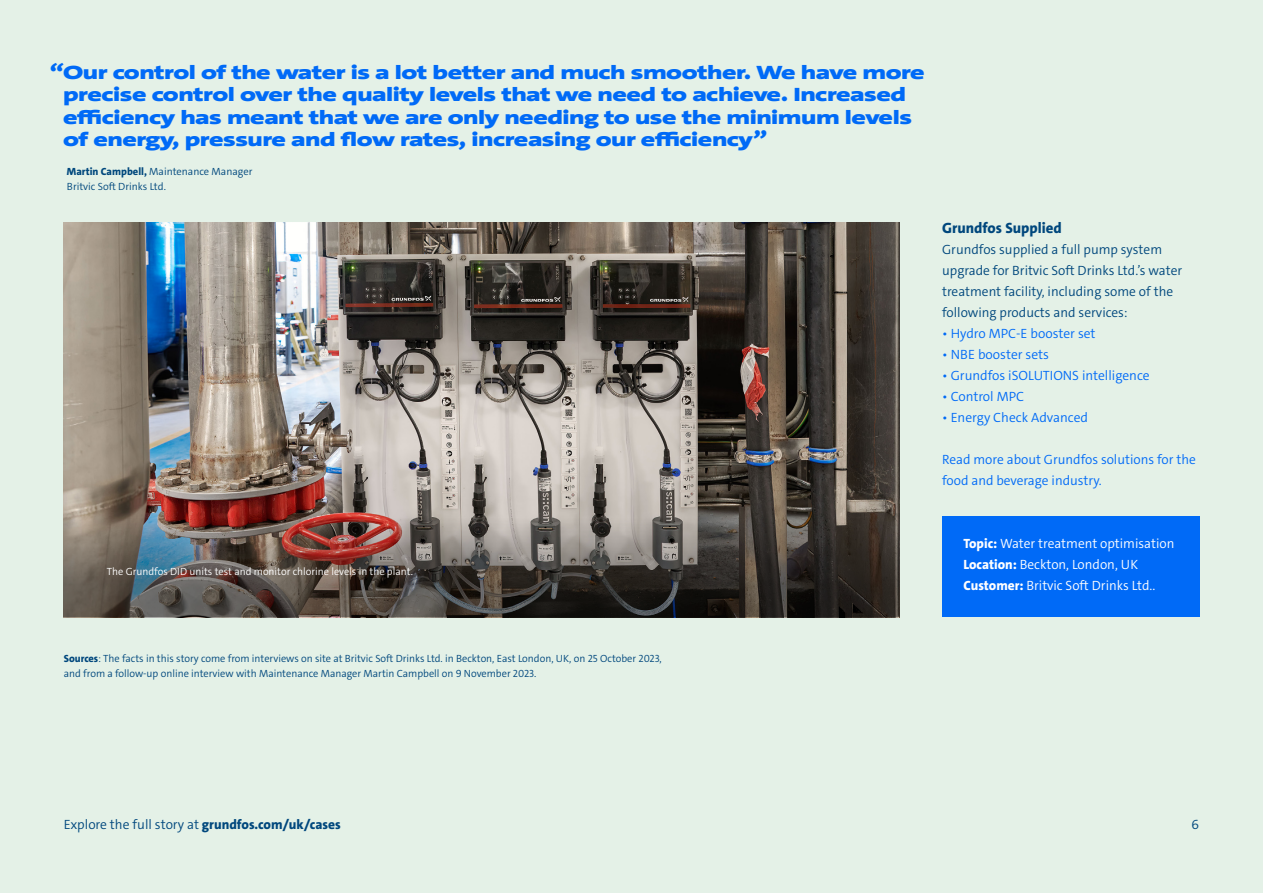
<style>
.page{position:relative;width:1263px;height:893px;background:#e4f1e7}
.page>*{position:absolute;margin:0;border:0;box-sizing:border-box;transform-origin:0 0}
.t1{font:900 19.5px/22.5px "Grundfos The Sans Extd";letter-spacing:-.025em;color:#006af7}
.t2{font:800 15px "Grundfos The Sans";color:#00477d}
.t3{font:300 13.5px/21px "Grundfos The Sans";color:#00477d}
.t4{font:300 13.5px/21px "Grundfos The Sans";color:#006af7}
.t5{font:300 13.5px/21px "Grundfos The Sans";color:#fff}
.t6{font:300 10.5px/15px "Grundfos The Sans";color:#00477d}
.t7{font:300 10.5px "Grundfos The Sans";color:#fff}
.s1{font-weight:800}
</style>
<div class="page">
<div style="left:942px;top:516px;width:257px;height:101px;background:#006af7"></div>
<img style="left:64px;top:222px;width:835px;height:297px">
<svg style="left:64px;top:519px;width:835px;height:98px;background:#554c47"></svg>
<p class="t1" style="left:63px;top:61px;width:863px;text-indent:-13px">“Our control of the water is a lot better and much smoother. We have more precise control over the quality levels that we need to achieve. Increased efficiency has meant that we are only needing to use the minimum levels of energy, pressure and flow rates, increasing our efficiency”</p>
<p class="t6" style="left:67px;top:164px;width:187px"><span class="s1">Martin Campbell,</span> Maintenance Manager<br>Britvic Soft Drinks Ltd.</p>
<h2 class="t2" style="left:942px;top:218px;width:121px">Grundfos Supplied</h2>
<p class="t3" style="left:942px;top:239px;width:241px">Grundfos supplied a full pump system upgrade for Britvic Soft Drinks Ltd.’s water treatment facility, including some of the following products and services:</p>
<p class="t4" style="left:942px;top:323px;width:155px">• Hydro MPC-E booster set</p>
<p class="t4" style="left:942px;top:344px;width:108px">• NBE booster sets</p>
<p class="t4" style="left:942px;top:365px;width:209px">• Grundfos iSOLUTIONS intelligence</p>
<p class="t4" style="left:942px;top:386px;width:83px">• Control MPC</p>
<p class="t4" style="left:942px;top:407px;width:147px">• Energy Check Advanced</p>
<p class="t4" style="left:942px;top:449px;width:255px">Read more about Grundfos solutions for the food and beverage industry.</p>
<p class="t7" style="left:107px;top:564px;width:308px">The Grundfos DID units test and monitor chlorine levels in the plant.</p>
<p class="t5" style="left:963px;top:533px;width:212px"><span class="s1">Topic:</span> Water treatment optimisation<br><span class="s1">Location:</span> Beckton, London, UK<br><span class="s1">Customer:</span> Britvic Soft Drinks Ltd..</p>
<p class="t6" style="left:64px;top:651px;width:599px"><span class="s1">Sources</span>: The facts in this story come from interviews on site at Britvic Soft Drinks Ltd. in Beckton, East London, UK, on 25 October 2023, and from a follow-up online interview with Maintenance Manager Martin Campbell on 9 November 2023.</p>
<p class="t3" style="left:64px;top:814px;width:278px">Explore the full story at <span class="s1">grundfos.com/uk/cases</span></p>
<p class="t3" style="left:1191px;top:814px;width:9px">6</p>
</div>
